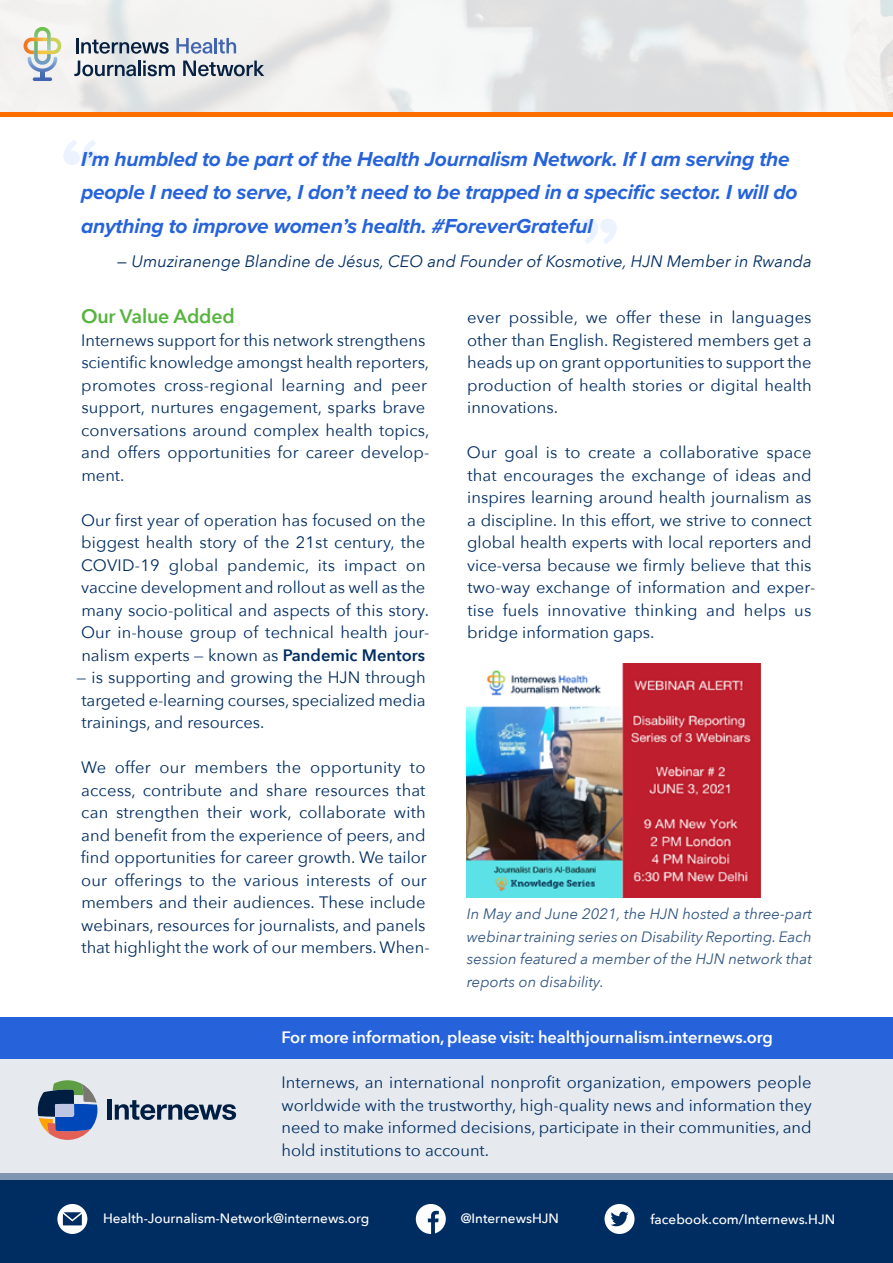
<style>
.page{position:relative;width:893px;height:1263px;background:#fff}
.page>*{position:absolute;margin:0;border:0;box-sizing:border-box;transform-origin:0 0}
.t1{font:italic 700 21px/33.8px "Proxima Nova";letter-spacing:-.01em;color:#2663db}
.t2{font:600 19.5px "Avenir Next";letter-spacing:-.01em;color:#57b43f}
.t3{font:16.5px/22.5px "Avenir Next";color:#002d61}
.t4{font:italic 16.5px "Avenir Next";color:#002d61}
.t5{font:600 16.5px "Avenir Next";letter-spacing:-.005em;color:#fff}
.t6{font:italic 15px/22.5px "Avenir Next";color:#335781;text-align:justify}
.t7{font:500 13.5px "Avenir Next";color:#fff}
.s1{font-weight:600}
</style>
<div class="page">
<img style="left:0;top:0;width:893px;height:111px">
<div style="left:0;top:1056px;width:893px;height:151px;background:#e6eaef"></div>
<hr style="left:0;top:112px;width:893px;height:4px;background:#fe6f00">
<hr style="left:108px;top:1099px;width:4px;height:20px;background:#001e42">
<svg style="left:115px;top:1100px;width:121px;height:20px"></svg>
<svg style="left:38px;top:1080px;width:59px;height:60px"></svg>
<svg style="left:63px;top:140px;width:36px;height:25px"></svg>
<svg style="left:582px;top:219px;width:35px;height:25px"></svg>
<div style="left:0;top:1173px;width:893px;height:28px;background:#8096b0"></div>
<div style="left:0;top:1180px;width:893px;height:83px;background:#002d61"></div>
<div style="left:0;top:1017px;width:893px;height:42px;background:#2663db"></div>
<hr style="left:76px;top:38px;width:3px;height:15px;background:#082141">
<svg style="left:81px;top:40px;width:88px;height:14px"></svg>
<svg style="left:176px;top:38px;width:60px;height:16px"></svg>
<svg style="left:74px;top:61px;width:62px;height:15px"></svg>
<hr style="left:138px;top:61px;width:3px;height:15px;background:#082141">
<svg style="left:143px;top:61px;width:32px;height:15px"></svg>
<svg style="left:183px;top:61px;width:81px;height:15px"></svg>
<svg style="left:24px;top:27px;width:37px;height:51px"></svg>
<svg style="left:33px;top:77px;width:19px;height:4px"></svg>
<img style="left:24px;top:38px;width:14px;height:16px">
<img style="left:38px;top:38px;width:23px;height:16px">
<svg style="left:57px;top:1204px;width:30px;height:30px"></svg>
<svg style="left:604px;top:1204px;width:30px;height:30px"></svg>
<svg style="left:416px;top:1204px;width:30px;height:30px"></svg>
<img style="left:467px;top:663px;width:293px;height:234px">
<p class="t1" style="left:81px;top:141px;width:718px">I’m humbled to be part of the Health Journalism Network. If I am serving the people I need to serve, I don’t need to be trapped in a specific sector. I will do anything to improve women’s health. #ForeverGrateful</p>
<p class="t4" style="left:117px;top:247px;width:696px">— Umuziranenge Blandine de Jésus, CEO and Founder of Kosmotive, HJN Member in Rwanda</p>
<p class="t2" style="left:81px;top:300px;width:155px">Our Value Added</p>
<p class="t3" style="left:81px;top:328px;width:350px">Internews support for this network strengthens scientific knowledge amongst health reporters, promotes cross-regional learning and peer support, nurtures engagement, sparks brave conversations around complex health topics, and offers opportunities for career develop&shy;ment.</p>
<p class="t3" style="left:81px;top:508px;width:350px">Our first year of operation has focused on the biggest health story of the 21st century, the COVID-19 global pandemic, its impact on vaccine development and rollout as well as the many socio-political and aspects of this story.<br>Our in-house group of technical health jour&shy;nalism experts — known as <span class="s1">Pandemic Mentors</span></p>
<p class="t3" style="left:77px;top:665px;width:351px;text-align:justify">— is supporting and growing the HJN through targeted e-learning courses, specialized media trainings, and resources.</p>
<p class="t3" style="left:81px;top:755px;width:350px">We offer our members the opportunity to access, contribute and share resources that can strengthen their work, collaborate with and benefit from the experience of peers, and find opportunities for career growth. We tailor our offerings to the various interests of our members and their audiences. These include webinars, resources for journalists, and panels that highlight the work of our members. When-</p>
<p class="t3" style="left:467px;top:306px;width:346px;text-align:justify">ever possible, we offer these in languages other than English. Registered members get a heads up on grant opportunities to support the production of health stories or digital health innovations.</p>
<p class="t3" style="left:467px;top:441px;width:350px">Our goal is to create a collaborative space that encourages the exchange of ideas and inspires learning around health journalism as a discipline. In this effort, we strive to connect global health experts with local reporters and vice-versa because we firmly believe that this two-way exchange of information and exper&shy;tise fuels innovative thinking and helps us bridge information gaps.</p>
<p class="t6" style="left:467px;top:902px;width:347px">In May and June 2021, the HJN hosted a three-part webinar training series on Disability Reporting. Each session featured a member of the HJN network that reports on disability.</p>
<p class="t5" style="left:282px;top:1023px;width:493px">For more information, please visit: healthjournalism.internews.org</p>
<p class="t3" style="left:281px;top:1070px;width:532px;text-align:justify">Internews, an international nonprofit organization, empowers people worldwide with the trustworthy, high-quality news and information they need to make informed decisions, participate in their communities, and hold institutions to account.</p>
<p class="t7" style="left:103px;top:1207px;width:268px">Health-Journalism-Network@internews.org</p>
<p class="t7" style="left:461px;top:1207px;width:100px">@InternewsHJN</p>
<p class="t7" style="left:650px;top:1208px;width:186px">facebook.com/Internews.HJN</p>
</div>
